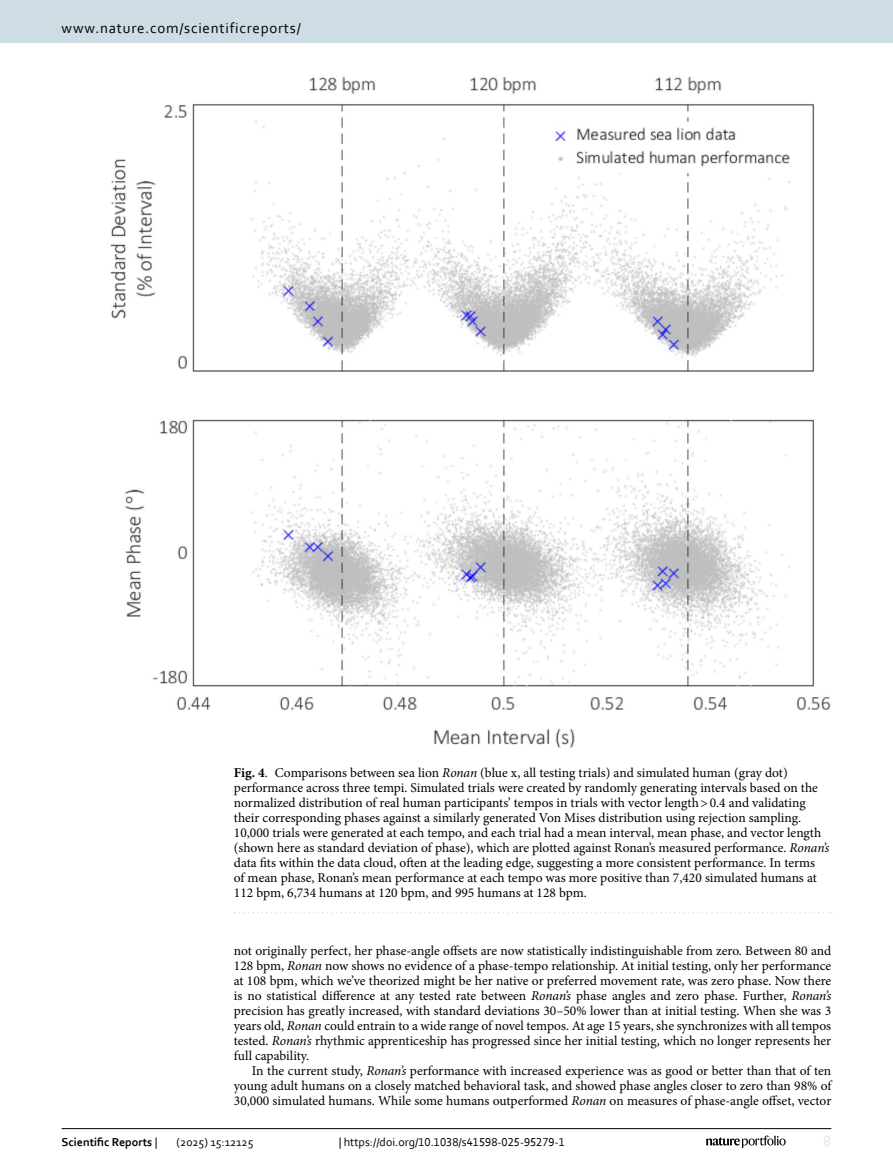
<style>
.page{position:relative;width:893px;height:1174px;background:#fff}
.page>*{position:absolute;margin:0;border:0;box-sizing:border-box;transform-origin:0 0}
.t1{font:15px "Corbel";letter-spacing:.05em;color:#000}
.t2{font:15px "Corbel";color:#d9e4eb}
.Figure_Caption{font:13.5px/15px "Minion Pro";color:#000}
.Body_Text{font:13.5px/15px "Minion Pro";color:#000;text-align:justify}
.Body_Text_Indent{font:13.5px/15px "Minion Pro";letter-spacing:-.005em;color:#000;text-align:justify}
.t3{font:12px "Corbel";color:#000}
.t4{font:700 12px "Corbel";color:#000}
.s1{font-weight:700}
.s2{font-style:italic}
.s3{font-weight:400}
</style>
<div class="page">
<img style="left:110px;top:76px;width:721px;height:672px">
<svg style="left:235px;top:912px;width:597px;height:1px"></svg>
<hr style="left:62px;top:1128px;width:769px;height:1px;background:#000">
<svg style="left:706px;top:1135px;width:80px;height:12px"></svg>
<div style="left:0;top:0;width:893px;height:43px;background:#cedde4"></div>
<p class="t1" style="left:62px;top:18px;width:241px">www.nature.com/scientificreports/</p>
<p class="Figure_Caption" style="left:234px;top:765px;width:597px"><span class="s1">Fig. 4</span>. Comparisons between sea lion <span class="s2">Ronan</span> (blue x, all testing trials) and simulated human (gray dot) performance across three tempi. Simulated trials were created by randomly generating intervals based on the normalized distribution of real human participants’ tempos in trials with vector length&gt;0.4 and validating their corresponding phases against a similarly generated Von Mises distribution using rejection sampling.<br>10,000 trials were generated at each tempo, and each trial had a mean interval, mean phase, and vector length (shown here as standard deviation of phase), which are plotted against Ronan’s measured performance. <span class="s2">Ronan’s </span>data fits within the data cloud, often at the leading edge, suggesting a more consistent performance. In terms<br>of mean phase, Ronan’s mean performance at each tempo was more positive than 7,420 simulated humans at 112 bpm, 6,734 humans at 120 bpm, and 995 humans at 128 bpm.</p>
<p class="Body_Text" style="left:234px;top:943px;width:599px">not originally perfect, her phase-angle offsets are now statistically indistinguishable from zero. Between 80 and 128 bpm, <span class="s2">Ronan</span> now shows no evidence of a phase-tempo relationship. At initial testing, only her performance at 108 bpm, which we’ve theorized might be her native or preferred movement rate, was zero phase. Now there is no statistical difference at any tested rate between <span class="s2">Ronan’s</span> phase angles and zero phase. Further, <span class="s2">Ronan’s </span>precision has greatly increased, with standard deviations 30–50% lower than at initial testing. When she was 3 years old, <span class="s2">Ronan</span> could entrain to a wide range of novel tempos. At age 15 years, she synchronizes with all tempos tested. <span class="s2">Ronan’s</span> rhythmic apprenticeship has progressed since her initial testing, which no longer represents her full capability.</p>
<p class="Body_Text_Indent" style="left:234px;top:1063px;width:599px;text-indent:18px">In the current study, <span class="s2">Ronan’s</span> performance with increased experience was as good or better than that of ten young adult humans on a closely matched behavioral task, and showed phase angles closer to zero than 98% of 30,000 simulated humans. While some humans outperformed <span class="s2">Ronan</span> on measures of phase-angle offset, vector</p>
<p class="t4" style="left:62px;top:1134px;width:97px">Scientific Reports <span class="s3">|</span></p>
<p class="t3" style="left:177px;top:1134px;width:78px">(2025) 15:12125</p>
<p class="t3" style="left:339px;top:1134px;width:228px">| https://doi.org/10.1038/s41598-025-95279-1</p>
<p class="t2" style="left:824px;top:1132px;width:9px">8</p>
</div>
